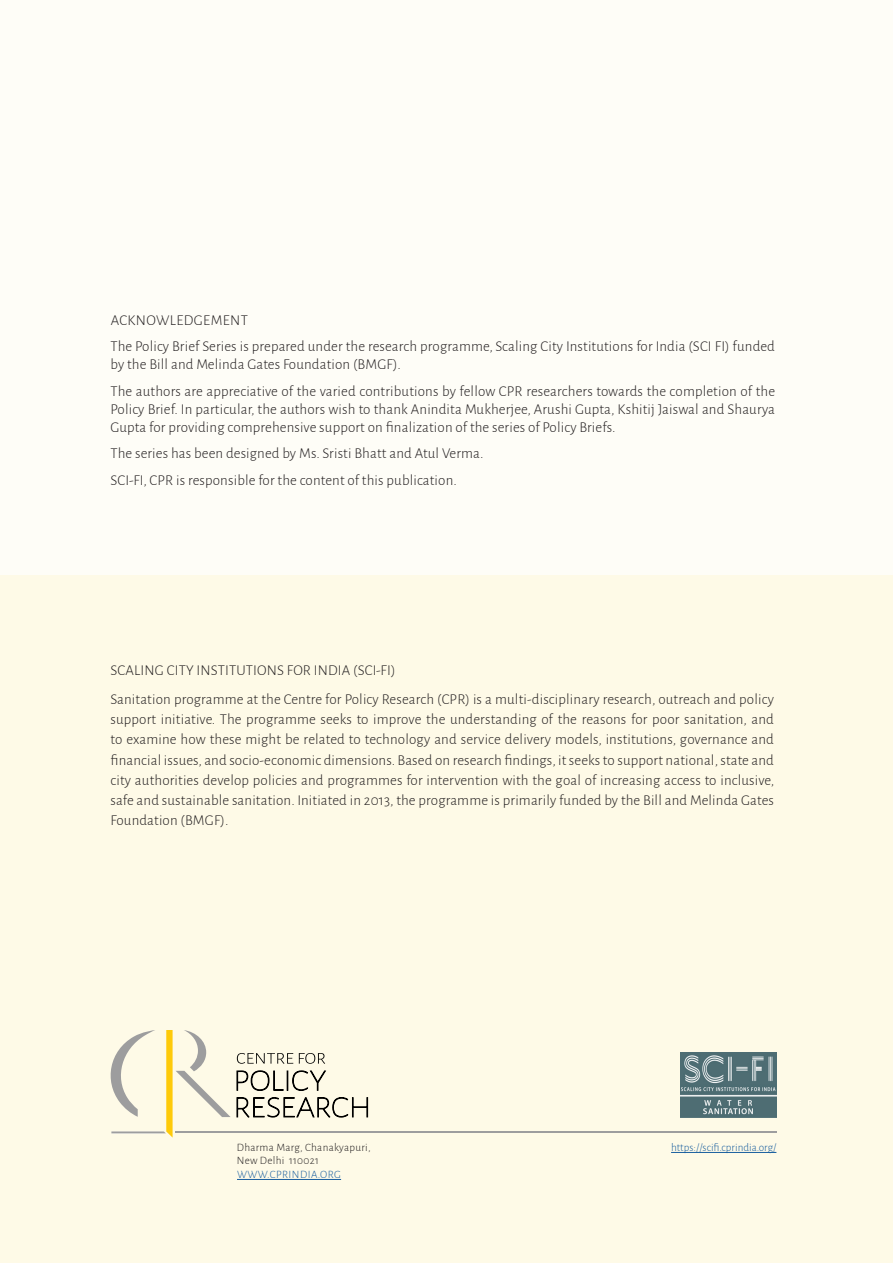
<style>
.page{position:relative;width:893px;height:1263px;background:#fff}
.page>*{position:absolute;margin:0;border:0;box-sizing:border-box;transform-origin:0 0}
.t1{font:300 15px/20.2px "Alegreya Sans";letter-spacing:.01em;color:#231f20}
.t2{font:300 11.25px/13.5px "Alegreya Sans";letter-spacing:.025em;color:#231f20}
.t3{font:300 11.25px "Alegreya Sans";color:#175d9e}
.t4{font:300 11.25px "Alegreya Sans";letter-spacing:.04em;color:#175d9e}
</style>
<div class="page">
<div style="left:0;top:0;width:893px;height:674px;background:#fefdf7"></div>
<div style="left:0;top:575px;width:893px;height:688px;background:#fefae7"></div>
<hr style="left:237px;top:1179px;width:104px;height:1px;background:#175d9e">
<svg style="left:111px;top:1030px;width:120px;height:107px"></svg>
<svg style="left:237px;top:1053px;width:56px;height:11px"></svg>
<svg style="left:299px;top:1053px;width:26px;height:11px"></svg>
<svg style="left:237px;top:1070px;width:89px;height:21px"></svg>
<svg style="left:237px;top:1097px;width:131px;height:20px"></svg>
<hr style="left:194px;top:1131px;width:583px;height:2px;background:#9d9d9e">
<hr style="left:671px;top:1152px;width:105px;height:1px;background:#175d9e">
<img style="left:680px;top:1053px;width:97px;height:64px">
<p class="t1" style="left:111px;top:306px;width:666px;line-height:26.5px">ACKNOWLEDGEMENT<br>The Policy Brief Series is prepared under the research programme, Scaling City Institutions for India (SCI FI) funded</p>
<p class="t1" style="left:111px;top:351px;width:666px;line-height:26.5px">by the Bill and Melinda Gates Foundation (BMGF).<br>The authors are appreciative of the varied contributions by fellow CPR researchers towards the completion of the</p>
<p class="t1" style="left:111px;top:399px;width:666px;line-height:18px">Policy Brief. In particular, the authors wish to thank Anindita Mukherjee, Arushi Gupta, Kshitij Jaiswal and Shaurya<br>Gupta for providing comprehensive support on finalization of the series of Policy Briefs.</p>
<p class="t1" style="left:111px;top:440px;width:375px;line-height:26.5px">The series has been designed by Ms. Sristi Bhatt and Atul Verma.<br>SCI-FI, CPR is responsible for the content of this publication.</p>
<p class="t1" style="left:111px;top:655px;width:665px;line-height:28.8px">SCALING CITY INSTITUTIONS FOR INDIA (SCI-FI)<br>Sanitation programme at the Centre for Policy Research (CPR) is a multi-disciplinary research, outreach and policy</p>
<p class="t1" style="left:111px;top:709px;width:665px;text-align:justify">support initiative. The programme seeks to improve the understanding of the reasons for poor sanitation, and to examine how these might be related to technology and service delivery models, institutions, governance and financial issues, and socio-economic dimensions. Based on research findings, it seeks to support national, state and city authorities develop policies and programmes for intervention with the goal of increasing access to inclusive, safe and sustainable sanitation. Initiated in 2013, the programme is primarily funded by the Bill and Melinda Gates Foundation (BMGF).</p>
<p class="t2" style="left:237px;top:1140px;width:135px">Dharma Marg, Chanakyapuri,<br>New Delhi 110021</p>
<p class="t4" style="left:237px;top:1167px;width:105px">WWW.CPRINDIA.ORG</p>
<p class="t3" style="left:671px;top:1140px;width:107px">https://scifi.cprindia.org/</p>
</div>
